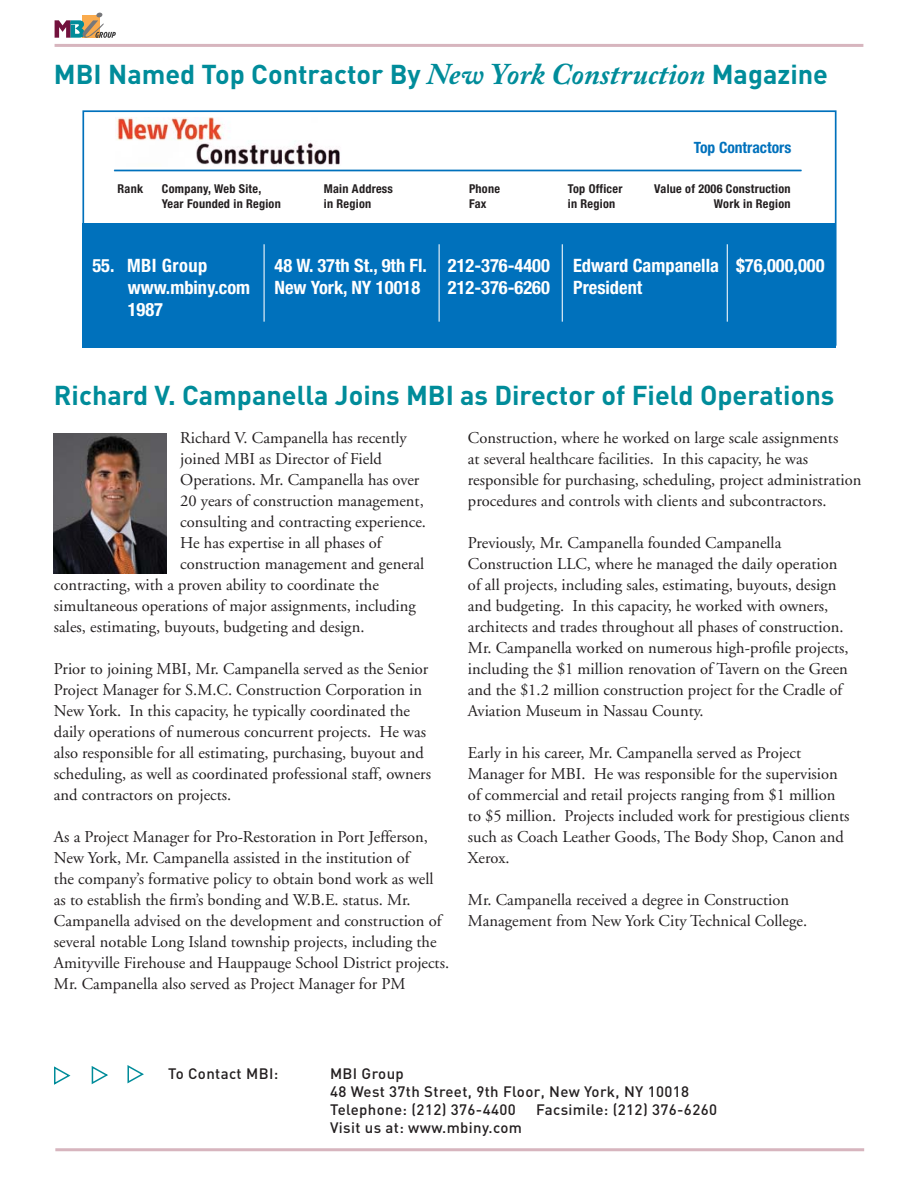
<style>
.page{position:relative;width:918px;height:1188px;background:#fff}
.page>*{position:absolute;margin:0;border:0;box-sizing:border-box;transform-origin:0 0}
.t1{font:700 27px "DIN";color:#008c9a}
.t2{font:700 condensed 18.45px/22px "Helvetica Neue";color:#fff}
.t3{font:16.5px/21px "Adobe Garamond";color:#231f20}
.t4{font:700 condensed 15.6px "Helvetica Neue";color:#0071bc}
.t5{font:500 15px/18px "DIN";letter-spacing:.025em;color:#231f20}
.t6{font:700 condensed 12.15px/14.7px "Helvetica Neue";letter-spacing:.02em;color:#231f20}
.s1{font-family:"Adobe Caslon Pro";font-style:italic;font-size:30px}
</style>
<div class="page">
<hr style="left:55px;top:1148px;width:809px;height:3px;background:#d7b5be">
<div style="left:83px;top:223px;width:753px;height:125px;background:#0071bc"></div>
<hr style="left:727px;top:244px;width:1px;height:78px;background:#fff">
<hr style="left:562px;top:244px;width:1px;height:78px;background:#fff">
<hr style="left:439px;top:244px;width:1px;height:78px;background:#fff">
<hr style="left:264px;top:244px;width:1px;height:78px;background:#fff">
<div style="left:82px;top:110px;width:755px;height:236px;border:2px solid #0071bc"></div>
<img style="left:116px;top:117px;width:224px;height:48px">
<hr style="left:55px;top:44px;width:808px;height:3px;background:#d7b5be">
<svg style="left:55px;top:13px;width:61px;height:25px"></svg>
<img style="left:54px;top:434px;width:113px;height:139px">
<svg style="left:127px;top:1065px;width:17px;height:19px"></svg>
<svg style="left:91px;top:1066px;width:17px;height:19px"></svg>
<svg style="left:54px;top:1066px;width:17px;height:19px"></svg>
<h1 class="t1" style="left:54px;top:64px;width:776px">MBI Named Top Contractor By <span class="s1">New York Construction</span> Magazine</h1>
<p class="t6" style="left:118px;top:183px;width:27px">Rank</p>
<p class="t6" style="left:162px;top:183px;width:120px">Company, Web Site,<br>Year Founded in Region</p>
<p class="t6" style="left:324px;top:183px;width:71px">Main Address in Region</p>
<p class="t6" style="left:469px;top:183px;width:33px">Phone<br>Fax</p>
<p class="t6" style="left:568px;top:183px;width:56px">Top Officer in Region</p>
<p class="t4" style="left:694px;top:142px;width:99px">Top Contractors</p>
<p class="t6" style="left:654px;top:183px;width:138px;text-align:right">Value of 2006 Construction<br>Work in Region</p>
<p class="t2" style="left:128px;top:256px;width:124px;text-indent:-35px">55. MBI Group www.mbiny.com<br>1987</p>
<p class="t2" style="left:274px;top:256px;width:154px">48 W. 37th St., 9th Fl.<br>New York, NY 10018</p>
<p class="t2" style="left:448px;top:256px;width:104px">212-376-4400<br>212-376-6260</p>
<p class="t2" style="left:573px;top:256px;width:253px">Edward Campanella $76,000,000<br>President</p>
<h1 class="t1" style="left:54px;top:386px;width:782px">Richard V. Campanella Joins MBI as Director of Field Operations</h1>
<p class="t3" style="left:180px;top:428px;width:228px">Richard V. Campanella has recently</p>
<p class="t3" style="left:180px;top:449px;width:203px">joined MBI as Director of Field</p>
<p class="t3" style="left:180px;top:470px;width:241px">Operations. Mr. Campanella has over</p>
<p class="t3" style="left:180px;top:491px;width:245px">20 years of construction management,</p>
<p class="t3" style="left:180px;top:512px;width:247px">consulting and contracting experience.</p>
<p class="t3" style="left:180px;top:533px;width:203px">He has expertise in all phases of</p>
<p class="t3" style="left:180px;top:554px;width:245px">construction management and general</p>
<p class="t3" style="left:54px;top:575px;width:326px">contracting, with a proven ability to coordinate the</p>
<p class="t3" style="left:54px;top:596px;width:363px">simultaneous operations of major assignments, including</p>
<p class="t3" style="left:54px;top:617px;width:312px">sales, estimating, buyouts, budgeting and design.</p>
<p class="t3" style="left:54px;top:659px;width:379px">Prior to joining MBI, Mr. Campanella served as the Senior Project Manager for S.M.C. Construction Corporation in New York. In this capacity, he typically coordinated the daily operations of numerous concurrent projects. He was also responsible for all estimating, purchasing, buyout and scheduling, as well as coordinated professional staff, owners and contractors on projects.</p>
<p class="t3" style="left:54px;top:827px;width:397px">As a Project Manager for Pro-Restoration in Port Jefferson, New York, Mr. Campanella assisted in the institution of<br>the company’s formative policy to obtain bond work as well as to establish the firm’s bonding and W.B.E. status. Mr.<br>Campanella advised on the development and construction of several notable Long Island township projects, including the Amityville Firehouse and Hauppauge School District projects.<br>Mr. Campanella also served as Project Manager for PM</p>
<p class="t3" style="left:468px;top:428px;width:395px">Construction, where he worked on large scale assignments<br>at several healthcare facilities. In this capacity, he was responsible for purchasing, scheduling, project administration procedures and controls with clients and subcontractors.</p>
<p class="t3" style="left:468px;top:533px;width:382px">Previously, Mr. Campanella founded Campanella Construction LLC, where he managed the daily operation of all projects, including sales, estimating, buyouts, design and budgeting. In this capacity, he worked with owners, architects and trades throughout all phases of construction.<br>Mr. Campanella worked on numerous high-profile projects, including the $1 million renovation of Tavern on the Green and the $1.2 million construction project for the Cradle of Aviation Museum in Nassau County.</p>
<p class="t3" style="left:468px;top:743px;width:383px">Early in his career, Mr. Campanella served as Project Manager for MBI. He was responsible for the supervision of commercial and retail projects ranging from $1 million to $5 million. Projects included work for prestigious clients such as Coach Leather Goods, The Body Shop, Canon and Xerox.</p>
<p class="t3" style="left:468px;top:890px;width:341px">Mr. Campanella received a degree in Construction<br>Management from New York City Technical College.</p>
<p class="t5" style="left:168px;top:1067px;width:112px">To Contact MBI:</p>
<p class="t5" style="left:330px;top:1067px;width:361px">MBI Group<br>48 West 37th Street, 9th Floor, New York, NY 10018<br>Telephone: (212) 376-4400</p>
<p class="t5" style="left:536px;top:1103px;width:182px">Facsimile: (212) 376-6260</p>
<p class="t5" style="left:330px;top:1121px;width:194px">Visit us at: www.mbiny.com</p>
</div>
